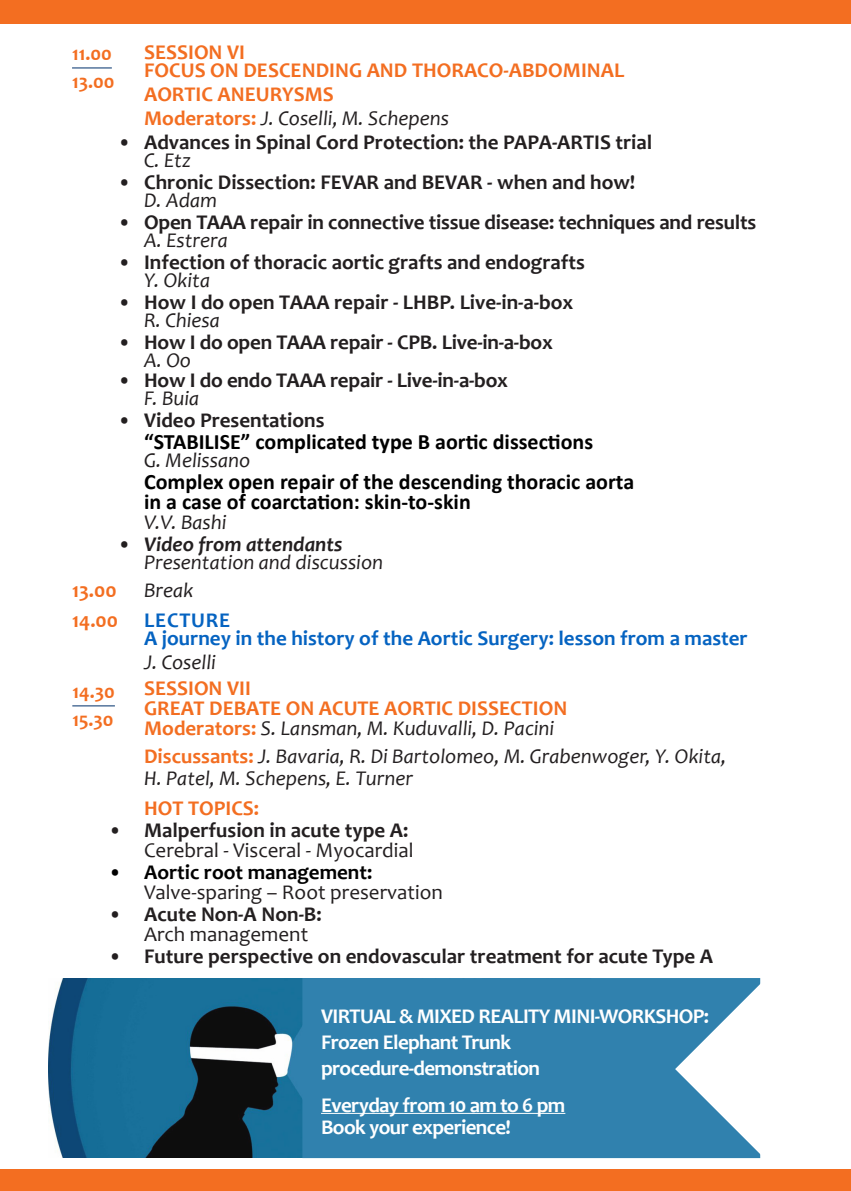
<style>
.page{position:relative;width:851px;height:1191px;background:#fff}
.page>*{position:absolute;margin:0;border:0;box-sizing:border-box;transform-origin:0 0}
.t1{font:700 22px/20px "Calibri";color:#000}
.t2{font:700 21px/18px "Candara";color:#231f20}
.t3{font:700 21px/20px "Candara";color:#f36e21}
.t4{font:italic 21px/18px "Candara";color:#231f20}
.t5{font:700 21px/26px "Candara";letter-spacing:-.03em;color:#fff}
.t6{font:21px/20px "Candara";color:#231f20;text-align:right}
.t7{font:700 21px/18px "Candara";color:#0563c1}
.t8{font:700 20px "Candara";color:#f36e21}
.s1{font-weight:400;font-style:italic;color:#231f20}
.s2{font-weight:400}
.s3{font-weight:400;font-style:italic}
.s4{font-style:normal}
.s5{font-weight:700}
.s6{color:#f36e21}
.s7{font-weight:700;font-style:normal;color:#f36e21}
.s8{font-weight:700;color:#000}
</style>
<div class="page">
<div style="left:0;top:0;width:850px;height:23px;background:#f36e21"></div>
<div style="left:0;top:1169px;width:850px;height:22px;background:#f36e21"></div>
<hr style="left:72px;top:705px;width:43px;height:1px;background:#1f497d">
<img style="left:48px;top:978px;width:254px;height:179px">
<div style="left:302px;top:978px;width:458px;height:180px;background:#3081ae"></div>
<hr style="left:321px;top:1113px;width:244px;height:1px;background:#fff">
<svg style="left:675px;top:979px;width:86px;height:178px"></svg>
<hr style="left:72px;top:67px;width:40px;height:1px;background:#1f497d">
<p class="t3" style="left:144px;top:43px;width:481px;line-height:18px">SESSION VI<br>FOCUS ON DESCENDING AND THORACO-ABDOMINAL</p>
<p class="t3" style="left:144px;top:82px;width:306px;line-height:24px">AORTIC ANEURYSMS<br>Moderators: <span class="s1">J. Coselli, M. Schepens</span></p>
<p class="t2" style="left:144px;top:133px;width:509px;text-indent:-27px"><span class="s2">•</span> Advances in Spinal Cord Protection: the PAPA-ARTIS trial<br><span class="s3">C. Etz</span></p>
<p class="t2" style="left:144px;top:173px;width:492px;text-indent:-27px"><span class="s2">•</span> Chronic Dissection: FEVAR and BEVAR - when and how!<br><span class="s3">D. Adam</span></p>
<p class="t2" style="left:144px;top:213px;width:613px;text-indent:-27px"><span class="s2">•</span> Open TAAA repair in connective tissue disease: techniques and results<br><span class="s3">A. Estrera</span></p>
<p class="t2" style="left:144px;top:253px;width:442px;text-indent:-27px"><span class="s2">•</span> Infection of thoracic aortic grafts and endografts<br><span class="s3">Y. Okita</span></p>
<p class="t2" style="left:144px;top:293px;width:430px;text-indent:-27px"><span class="s2">•</span> How I do open TAAA repair - LHBP. Live-in-a-box<br><span class="s3">R. Chiesa</span></p>
<p class="t2" style="left:144px;top:333px;width:410px;text-indent:-27px"><span class="s2">•</span> How I do open TAAA repair - CPB. Live-in-a-box<br><span class="s3">A. Oo</span></p>
<p class="t2" style="left:144px;top:371px;width:365px;text-indent:-27px"><span class="s2">•</span> How I do endo TAAA repair - Live-in-a-box<br><span class="s3">F. Buia</span></p>
<p class="t2" style="left:117px;top:411px;width:209px"><span class="s2">•</span> Video Presentations</p>
<p class="t1" style="left:144px;top:432px;width:450px">“STABILISE” complicated type B aortic dissections</p>
<p class="t4" style="left:144px;top:451px;width:108px">G. Melissano</p>
<p class="t1" style="left:144px;top:472px;width:491px">Complex open repair of the descending thoracic aorta in a case of coarctation: skin-to-skin</p>
<p class="t4" style="left:144px;top:513px;width:84px">V.V. Bashi</p>
<p class="t4" style="left:144px;top:535px;width:240px;text-indent:-27px"><span class="s4">•</span> <span class="s5">Video from attendants<br></span>Presentation and discussion</p>
<p class="t8" style="left:72px;top:41px;width:41px">11.00</p>
<p class="t8" style="left:72px;top:69px;width:44px">13.00</p>
<p class="t3" style="left:72px;top:580px;width:46px">13.00</p>
<p class="t4" style="left:144px;top:581px;width:51px">Break</p>
<p class="t7" style="left:144px;top:611px;width:605px;text-indent:-72px"><span class="s6">14.00</span> LECTURE<br>A journey in the history of the Aortic Surgery: lesson from a master</p>
<p class="t4" style="left:144px;top:653px;width:73px">J. Coselli</p>
<p class="t3" style="left:144px;top:678px;width:424px">SESSION VII<br>GREAT DEBATE ON ACUTE AORTIC DISSECTION<br>Moderators: <span class="s1">S. Lansman, M. Kuduvalli, D. Pacini</span></p>
<p class="t4" style="left:144px;top:745px;width:584px;line-height:22px"><span class="s7">Discussants:</span> J. Bavaria, R. Di Bartolomeo, M. Grabenwoger, Y. Okita,<br>H. Patel, M. Schepens, E. Turner</p>
<p class="t3" style="left:144px;top:797px;width:117px">HOT TOPICS:</p>
<p class="t6" style="left:108px;top:820px;width:307px"><span class="s5">• Malperfusion in acute type A:<br></span>Cerebral - Visceral - Myocardial</p>
<p class="t6" style="left:144px;top:862px;width:300px;text-align:left;text-indent:-36px"><span class="s8">• Aortic root management:<br></span>Valve-sparing – Root preservation</p>
<p class="t2" style="left:144px;top:903px;width:179px;line-height:20px;text-indent:-36px">• Acute Non-A Non-B:<br><span class="s2">Arch management</span></p>
<p class="t2" style="left:108px;top:946px;width:606px">• Future perspective on endovascular treatment for acute Type A</p>
<p class="t8" style="left:72px;top:678px;width:44px">14.30</p>
<p class="t8" style="left:72px;top:706px;width:43px">15.30</p>
<p class="t5" style="left:321px;top:1002px;width:389px">VIRTUAL &amp; MIXED REALITY MINI-WORKSHOP:<br>Frozen Elephant Trunk procedure-demonstration</p>
<p class="t5" style="left:321px;top:1093px;width:246px;line-height:22.4px">Everyday from 10 am to 6 pm<br>Book your experience!</p>
</div>
